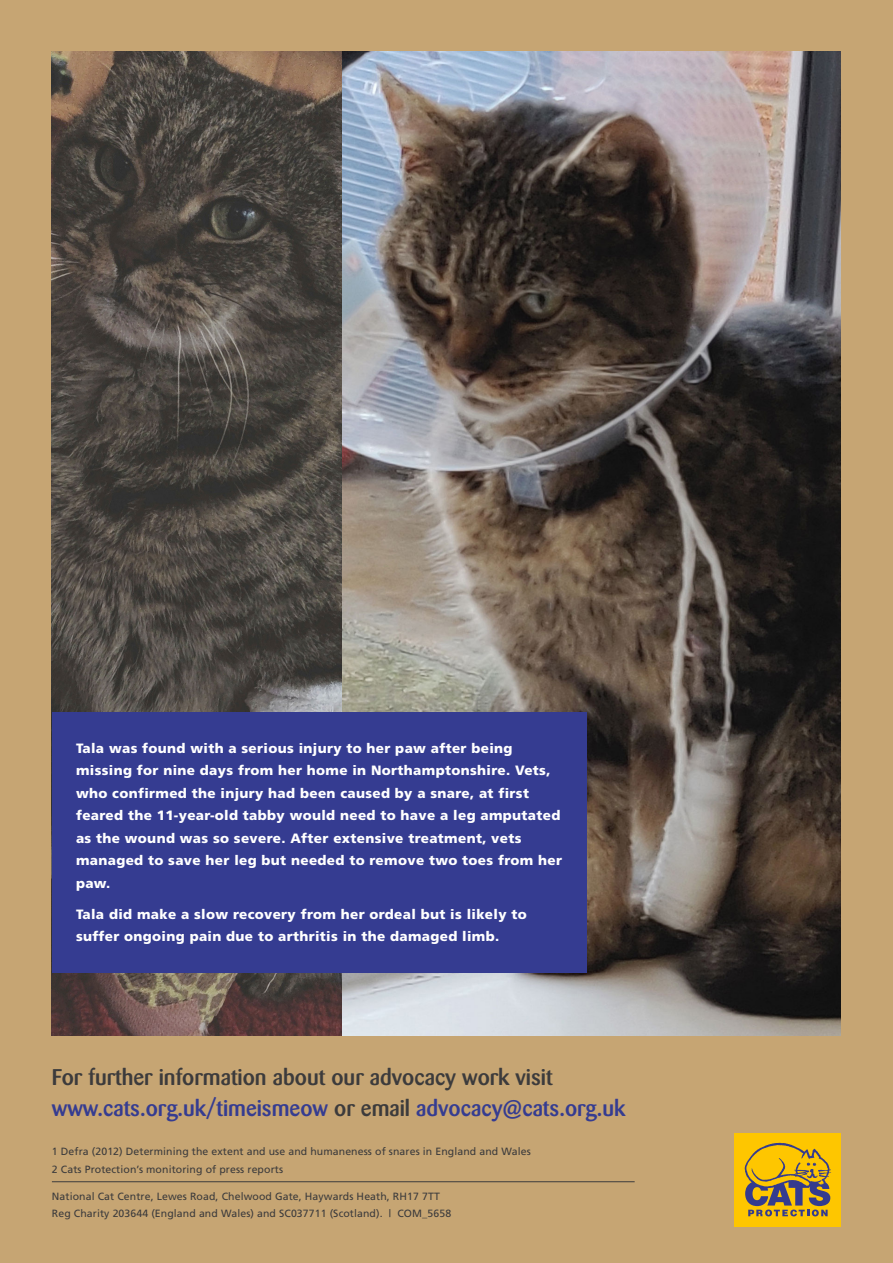
<style>
.page{position:relative;width:893px;height:1263px;background:#c6a573}
.page>*{position:absolute;margin:0;border:0;box-sizing:border-box;transform-origin:0 0}
.t1{font:500 22.5px/31.5px "Barmeno BQ";color:#3c3b3c}
.t2{font:900 13.5px/22.5px "Frutiger";letter-spacing:.025em;color:#fff}
.t3{font:10.5px/16.8px "Frutiger";letter-spacing:.01em;color:#3c3b3c}
.s1{color:#353c91}
</style>
<div class="page">
<hr style="left:52px;top:1181px;width:583px;height:1px;background:#3c3b3c">
<div style="left:735px;top:1133px;width:106px;height:93px;background:#fec600"></div>
<svg style="left:745px;top:1143px;width:86px;height:73px"></svg>
<img style="left:52px;top:52px;width:788px;height:983px">
<div style="left:52px;top:712px;width:535px;height:261px;background:#353c91"></div>
<p class="t2" style="left:76px;top:737px;width:488px">Tala was found with a serious injury to her paw after being missing for nine days from her home in Northamptonshire. Vets, who confirmed the injury had been caused by a snare, at first feared the 11-year-old tabby would need to have a leg amputated as the wound was so severe. After extensive treatment, vets managed to save her leg but needed to remove two toes from her paw.</p>
<p class="t2" style="left:76px;top:903px;width:452px">Tala did make a slow recovery from her ordeal but is likely to suffer ongoing pain due to arthritis in the damaged limb.</p>
<h1 class="t1" style="left:52px;top:1061px;width:575px">For further information about our advocacy work visit <span class="s1">www.cats.org.uk/timeismeow</span> or email <span class="s1">advocacy@cats.org.uk</span></h1>
<p class="t3" style="left:52px;top:1143px;width:480px;line-height:17.7px">1 Defra (2012) Determining the extent and use and humaneness of snares in England and Wales<br>2 Cats Protection’s monitoring of press reports</p>
<p class="t3" style="left:52px;top:1188px;width:401px">National Cat Centre, Lewes Road, Chelwood Gate, Haywards Heath, RH17 7TT<br>Reg Charity 203644 (England and Wales) and SC037711 (Scotland). | COM_5658</p>
</div>
